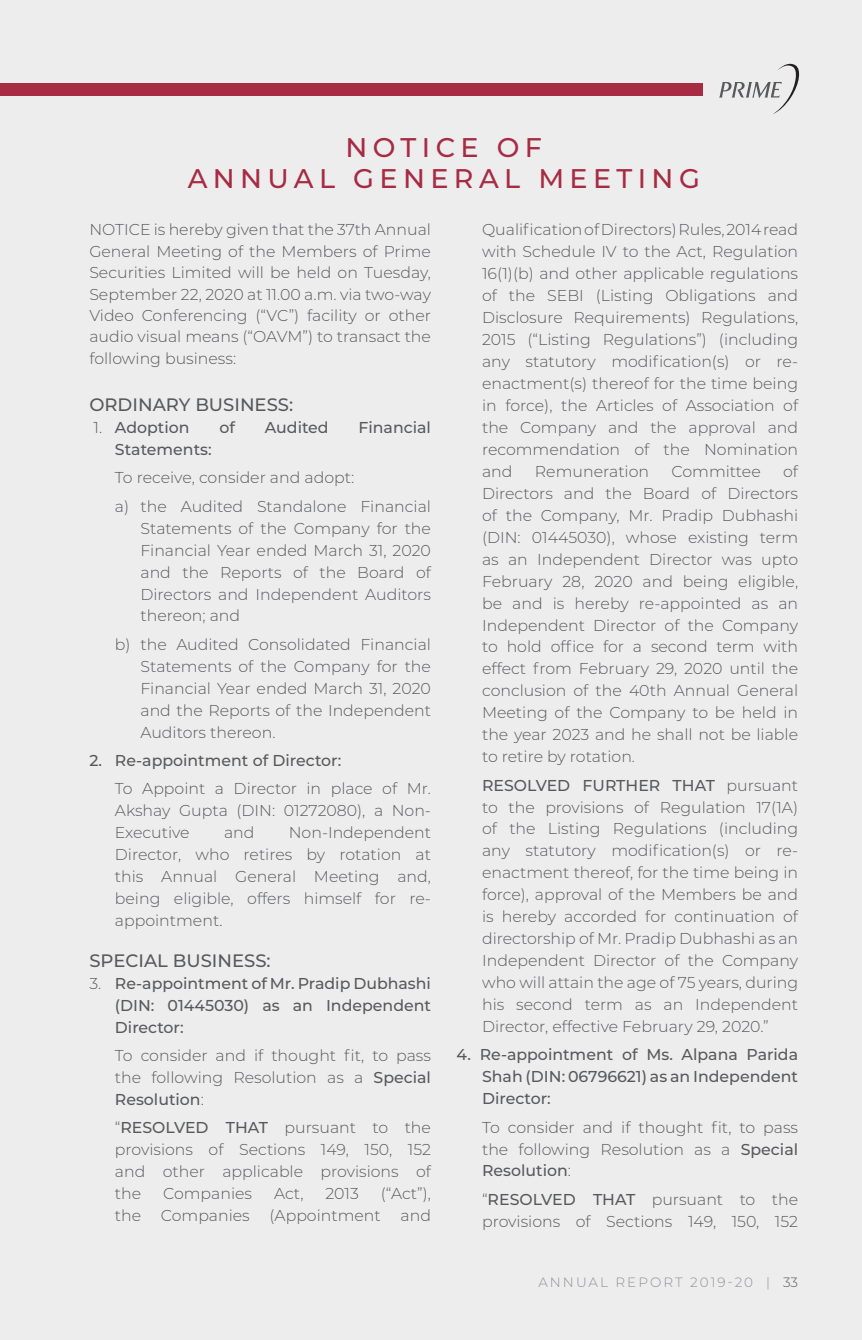
<style>
.page{position:relative;width:862px;height:1340px;background:#fff}
.page>*{position:absolute;margin:0;border:0;box-sizing:border-box;transform-origin:0 0}
.t1{font:500 27px/31.5px "Montserrat";letter-spacing:.2em;color:#a62b43;text-align:center}
.t2{font:500 18px "Montserrat";color:#58595b}
.t3{font:300 15.75px/22.1px "Montserrat";color:#58595b;text-align:justify}
.t4{font:500 15.75px/22.1px "Montserrat";color:#58595b;text-align:justify}
.t5{font:300 13.5px "Montserrat";letter-spacing:.15em;color:#8f9194}
.s1{font-weight:300}
.s2{font-weight:500}
.s3{color:#58595b}
</style>
<div class="page">
<div style="left:0;top:0;width:861px;height:1339px;background:#ededee"></div>
<svg style="left:719px;top:63px;width:81px;height:51px"></svg>
<div style="left:0;top:83px;width:702px;height:13px;background:#a62b43"></div>
<p class="t1" style="left:187px;top:130px;width:513px">NOTICE OF<br>ANNUAL GENERAL MEETING</p>
<p class="t3" style="left:89px;top:219px;width:343px;line-height:21.4px;text-indent:35px">ICE is hereby given that the 37th Annual General Meeting of the Members of Prime Securities Limited will be held on Tuesday, September 22, 2020 at 11.00 a.m. via two-way Video Conferencing (“VC”) facility or other audio visual means (“OAVM”) to transact the following business:</p>
<p class="t2" style="left:89px;top:392px;width:205px">ORDINARY BUSINESS:</p>
<p class="t4" style="left:93px;top:416px;width:98px"><span class="s1">1.</span> Adoption</p>
<p class="t4" style="left:219px;top:416px;width:17px">of</p>
<p class="t4" style="left:265px;top:416px;width:65px">Audited</p>
<p class="t4" style="left:358px;top:416px;width:74px">Financial</p>
<p class="t4" style="left:115px;top:438px;width:98px">Statements:</p>
<p class="t3" style="left:89px;top:466px;width:266px">To receive, consider and adopt:</p>
<p class="t3" style="left:115px;top:494px;width:317px">a) the Audited Standalone Financial</p>
<p class="t3" style="left:140px;top:516px;width:292px">Statements of the Company for the Financial Year ended March 31, 2020 and the Reports of the Board of Directors and Independent Auditors thereon; and</p>
<p class="t3" style="left:140px;top:632px;width:292px;text-indent:-26px">b) the Audited Consolidated Financial Statements of the Company for the Financial Year ended March 31, 2020 and the Reports of the Independent Auditors thereon.</p>
<p class="t3" style="left:89px;top:745px;width:343px;line-height:28.3px"><span class="s2">2. Re-appointment of Director:<br></span>To Appoint a Director in place of Mr.</p>
<p class="t3" style="left:115px;top:799px;width:317px">Akshay Gupta (DIN : 01272080), a N on-<br>Executive</p>
<p class="t3" style="left:89px;top:218px;width:12px">NOT</p>
<p class="t3" style="left:115px;top:821px;width:317px;text-indent:174px">Non-Independent Director, who retires by rotation at this Annual General Meeting and, being eligible, offers himself for re&shy;appointment.</p>
<p class="t2" style="left:89px;top:948px;width:182px">SPECIAL BUSINESS:</p>
<p class="t4" style="left:115px;top:971px;width:317px;text-indent:-26px"><span class="s1">3.</span> Re-appointment of Mr. Pradip Dubhashi (DIN: 01445030) as an Independent Director:</p>
<p class="t3" style="left:115px;top:1044px;width:317px;text-indent:-26px">To consider and if thought fit, to pass the following Resolution as a <span class="s2">Special Resolution</span>:</p>
<p class="t3" style="left:115px;top:1116px;width:317px">“<span class="s2">RESOLVED THAT</span> pursuant to the provisions of Sections 149, 150, 152 and other applicable provisions of the</p>
<p class="t3" style="left:224px;top:821px;width:32px">and</p>
<p class="t3" style="left:115px;top:1182px;width:317px;text-align:right">(“Act”),<br>the Companies (Appointment and</p>
<p class="t3" style="left:163px;top:1182px;width:90px">Companies</p>
<p class="t3" style="left:274px;top:1182px;width:31px">Act,</p>
<p class="t3" style="left:325px;top:1182px;width:35px">2013</p>
<p class="t3" style="left:482px;top:218px;width:317px">Qualification of Directors) Rules, 2014 read with Schedule IV to the Act, Regulation 16(1)(b) and other applicable regulations of the SE BI (Listing Obligations and Disclosure Requirements) Regulations, 2015 (“Listing Regulations”) (including any statutory modification(s) or re&shy;enactment(s) thereof for the time being in force), the Articles of Association of the Company and the approval and recommendation of the Nomination and</p>
<p class="t3" style="left:482px;top:460px;width:317px;text-indent:301px">of Directors and the Board of Directors of the Company, Mr. Pradip Dubhashi (DIN : 01445030), whose existing term as an Independent Director was upto February 28, 2020 and being eligible, be and is hereby re-appointed as an Independent Director of the Company to hold office for a second term with effect from February 29, 2020 until the conclusion of the 40th Annual General Meeting of the Company to be held in the year 2023 and he shall not be liable to retire by rotation.</p>
<p class="t3" style="left:482px;top:773px;width:317px"><span class="s2">RESOLVED FURTHER THAT</span> pursuant to the provisions of Regulation 17(1A) of the Listing Regulations (including any statutory modification(s) or re&shy;enactment thereof, for the time being in force), approval of the Members be and is hereby accorded for continuation of directorship of Mr. Pradip Dubhashi as an Independent Director of the Company who will attain the age of 75 years, during his second term as an Independent Director, effective February 29, 2020.”</p>
<p class="t4" style="left:482px;top:1043px;width:317px;text-indent:-26px">4. Re-appointment of Ms. Alpana Parida Shah (DIN: 06796621) as an Independent Director:</p>
<p class="t3" style="left:482px;top:1115px;width:317px;text-indent:-26px">To consider and if thought fit, to pass the following Resolution as a <span class="s2">Special Resolution</span>:</p>
<p class="t3" style="left:482px;top:1187px;width:317px">“<span class="s2">RESOLVED THAT</span> pursuant to the provisions of Sections 149, 150, 152</p>
<p class="t3" style="left:534px;top:460px;width:116px">Remuneration</p>
<p class="t3" style="left:671px;top:460px;width:91px">Committee</p>
<p class="t5" style="left:538px;top:1272px;width:261px">Annua l Report 2019-20 | <span class="s3">33</span></p>
</div>
